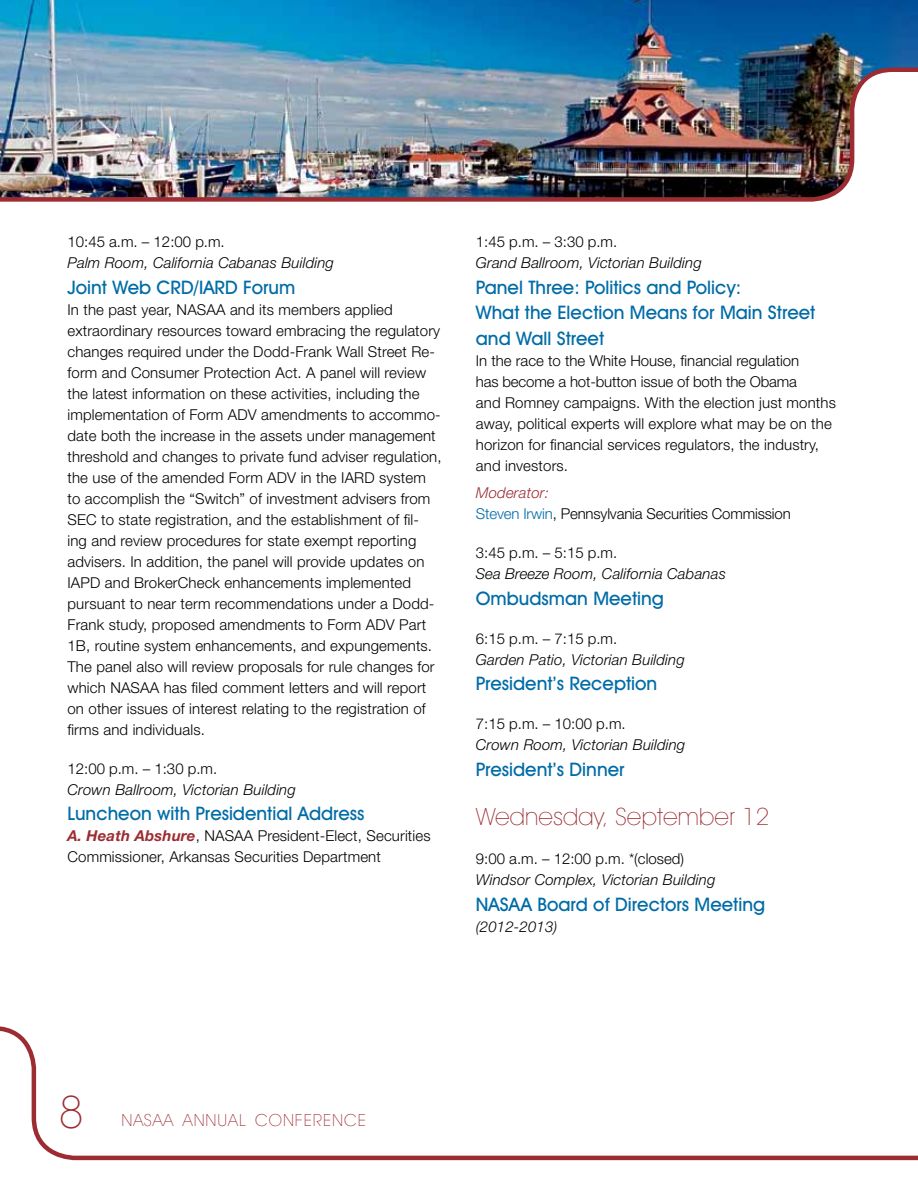
<style>
.page{position:relative;width:918px;height:1188px;background:#fff}
.page>*{position:absolute;margin:0;border:0;box-sizing:border-box;transform-origin:0 0}
.t1{font:200 45px "Avant Garde IT Cby BT";color:#9c2c31}
.t2{font:200 24px "Avant Garde IT Cby BT";letter-spacing:.01em;color:#9c2c31}
.t3{font:500 18.75px/25.5px "Avant Garde IT Cby BT";color:#006ca7}
.t4{font:200 16.8px "Avant Garde IT Cby BT";letter-spacing:.055em;color:#9c2c31}
.t5{font:300 15px/21px "Helvetica Neue";letter-spacing:.01em;color:#000}
.t6{font:italic 300 15px "Helvetica Neue";letter-spacing:.01em;color:#000}
.t7{font:300 15px/21px "Helvetica Neue";letter-spacing:-.01em;color:#000}
.s1{font-weight:700;font-style:italic;color:#9c2c31}
.s2{font-style:italic;color:#9c2c31}
.s3{color:#006ca7}
</style>
<div class="page">
<svg style="left:0;top:1026px;width:918px;height:135px"></svg>
<img style="left:0;top:0;width:868px;height:65px">
<img style="left:868px;top:0;width:50px;height:65px">
<img style="left:0;top:65px;width:918px;height:137px">
<p class="t5" style="left:68px;top:231px;width:159px">10:45 a.m. – 12:00 p.m.</p>
<p class="t6" style="left:68px;top:254px;width:268px">Palm Room, California Cabanas Building</p>
<p class="t3" style="left:68px;top:274px;width:229px">Joint Web CRD/IARD Forum</p>
<p class="t5" style="left:68px;top:299px;width:376px">In the past year, NASAA and its members applied extraordinary resources toward embracing the regulatory changes required under the Dodd-Frank Wall Street Re&shy;form and Consumer Protection Act. A panel will review the latest information on these activities, including the implementation of Form ADV amendments to accommo&shy;date both the increase in the assets under management threshold and changes to private fund adviser regulation, the use of the amended Form ADV in the IARD system to accomplish the “Switch” of investment advisers from SEC to state registration, and the establishment of fil&shy;ing and review procedures for state exempt reporting advisers. In addition, the panel will provide updates on IAPD and BrokerCheck enhancements implemented pursuant to near term recommendations under a Dodd-Frank study, proposed amendments to Form ADV Part 1B, routine system enhancements, and expungements.<br>The panel also will review proposals for rule changes for which NASAA has filed comment letters and will report on other issues of interest relating to the registration of firms and individuals.</p>
<p class="t5" style="left:68px;top:758px;width:151px">12:00 p.m. – 1:30 p.m.</p>
<p class="t6" style="left:68px;top:780px;width:230px">Crown Ballroom, Victorian Building</p>
<p class="t3" style="left:68px;top:801px;width:299px">Luncheon with Presidential Address</p>
<p class="t5" style="left:68px;top:825px;width:365px"><span class="s1">A. Heath Abshure</span>, NASAA President-Elect, Securities<br>Commissioner, Arkansas Securities Department</p>
<p class="t5" style="left:476px;top:231px;width:143px">1:45 p.m. – 3:30 p.m.</p>
<p class="t6" style="left:476px;top:254px;width:227px">Grand Ballroom, Victorian Building</p>
<p class="t3" style="left:476px;top:274px;width:341px">Panel Three: Politics and Policy:<br>What the Election Means for Main Street and Wall Street</p>
<p class="t5" style="left:476px;top:350px;width:362px">In the race to the White House, financial regulation<br>has become a hot-button issue of both the Obama<br>and Romney campaigns. With the election just months away, political experts will explore what may be on the horizon for financial services regulators, the industry, and investors.</p>
<p class="t7" style="left:476px;top:482px;width:316px"><span class="s2">Moderator:<br></span><span class="s3">Steven Irwin</span>, Pennsylvania Securities Commission</p>
<p class="t5" style="left:476px;top:542px;width:143px">3:45 p.m. – 5:15 p.m.</p>
<p class="t6" style="left:476px;top:565px;width:252px">Sea Breeze Room, California Cabanas</p>
<p class="t3" style="left:476px;top:585px;width:190px">Ombudsman Meeting</p>
<p class="t5" style="left:476px;top:628px;width:143px">6:15 p.m. – 7:15 p.m.</p>
<p class="t6" style="left:476px;top:651px;width:210px">Garden Patio, Victorian Building</p>
<p class="t3" style="left:476px;top:671px;width:183px">President’s Reception</p>
<p class="t5" style="left:476px;top:713px;width:151px">7:15 p.m. – 10:00 p.m.</p>
<p class="t6" style="left:476px;top:736px;width:211px">Crown Room, Victorian Building</p>
<p class="t3" style="left:476px;top:756px;width:150px">President’s Dinner</p>
<h2 class="t2" style="left:476px;top:802px;width:295px">Wednesday, September 12</h2>
<p class="t5" style="left:476px;top:848px;width:210px">9:00 a.m. – 12:00 p.m. *(closed)</p>
<p class="t6" style="left:476px;top:871px;width:241px">Windsor Complex, Victorian Building</p>
<p class="t3" style="left:476px;top:891px;width:291px">NASAA Board of Directors Meeting</p>
<p class="t6" style="left:476px;top:918px;width:83px">(2012-2013)</p>
<h1 class="t1" style="left:58px;top:1085px;width:27px">8</h1>
<p class="t4" style="left:122px;top:1110px;width:246px">NASAA ANNUAL CONFERENCE</p>
</div>
